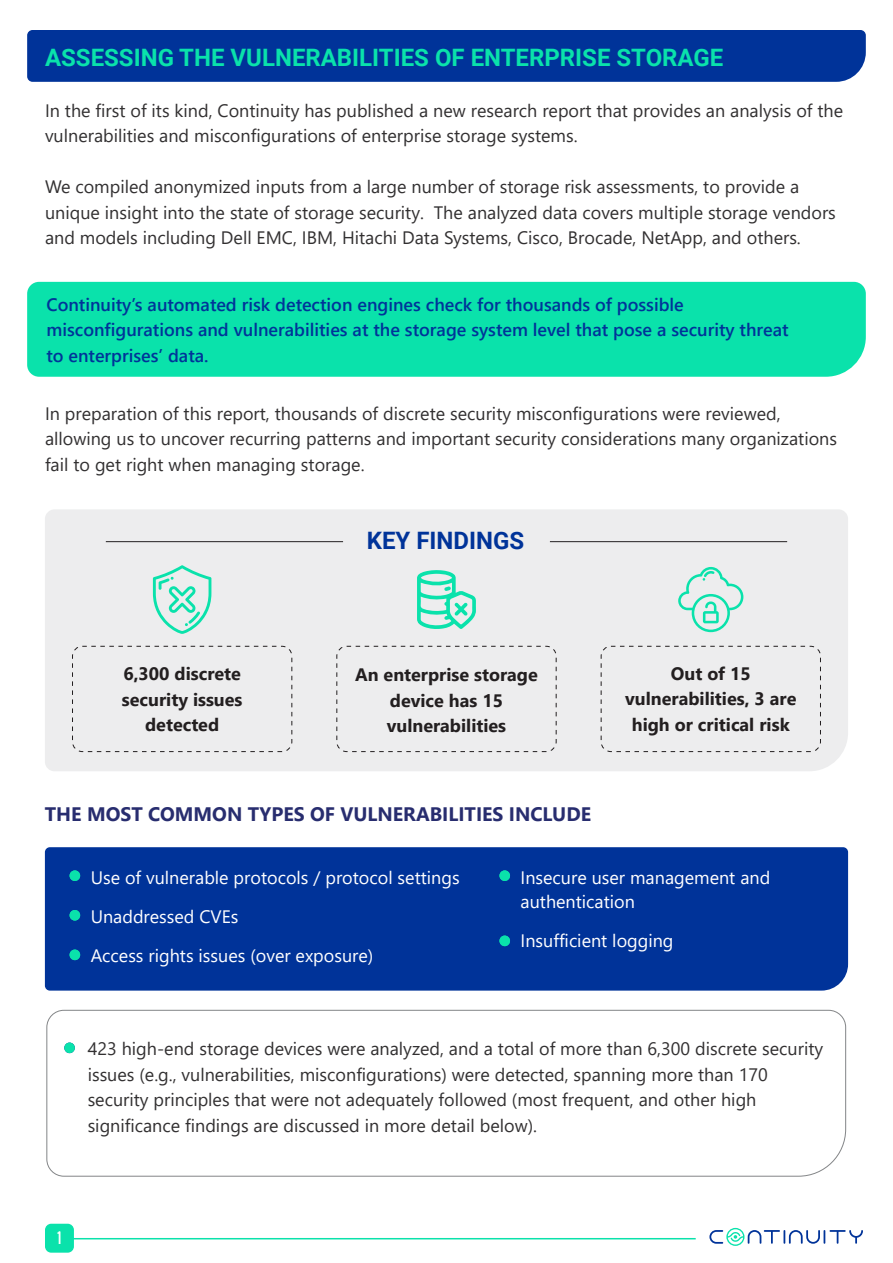
<style>
.page{position:relative;width:893px;height:1263px;background:#fff}
.page>*{position:absolute;margin:0;border:0;box-sizing:border-box;transform-origin:0 0}
.t1{font:700 24px "Roboto";color:#0ae2ab}
.t2{font:700 24px "Roboto";color:#039}
.t3{font:700 19.5px "Segoe UI";color:#282d6f}
.t4{font:18px/25.5px "Segoe UI";color:#323031}
.t5{font:600 18px/25.5px "Segoe UI";color:#039}
.t6{font:18px/39px "Segoe UI";color:#fff}
.t7{font:700 18px/25.5px "Segoe UI";color:#231f20;text-align:center}
.t8{font:18px "Big Noodle Titling";color:#fff}
</style>
<div class="page">
<div style="left:27px;top:30px;width:839px;height:52px;background:#039"></div>
<div style="left:45px;top:509px;width:803px;height:262px;background:#ededee"></div>
<div style="left:45px;top:847px;width:803px;height:143px;background:#039"></div>
<div style="left:72px;top:646px;width:220px;height:106px;border:1px dashed #231f20;border-radius:10px"></div>
<div style="left:336px;top:646px;width:220px;height:106px;border:1px dashed #231f20;border-radius:10px"></div>
<div style="left:601px;top:646px;width:220px;height:106px;border:1px dashed #231f20;border-radius:10px"></div>
<div style="left:70px;top:870px;width:10px;height:11px;background:#0ae2ab;border-radius:50%"></div>
<div style="left:70px;top:910px;width:10px;height:10px;background:#0ae2ab;border-radius:50%"></div>
<div style="left:70px;top:949px;width:10px;height:11px;background:#0ae2ab;border-radius:50%"></div>
<div style="left:499px;top:870px;width:11px;height:11px;background:#0ae2ab;border-radius:50%"></div>
<div style="left:499px;top:935px;width:11px;height:11px;background:#0ae2ab;border-radius:50%"></div>
<svg style="left:709px;top:1228px;width:154px;height:18px"></svg>
<div style="left:45px;top:1224px;width:29px;height:29px;background:#0ae2ab;border-radius:6px"></div>
<hr style="left:68px;top:1238px;width:628px;height:1px;background:#0ae2ab">
<svg style="left:153px;top:565px;width:58px;height:69px;background:#b5eadd"></svg>
<svg style="left:417px;top:570px;width:59px;height:59px;background:#97e8d4"></svg>
<svg style="left:678px;top:567px;width:65px;height:65px;background:#c0eae0"></svg>
<hr style="left:106px;top:541px;width:237px;height:1px;background:#231f20">
<hr style="left:550px;top:541px;width:237px;height:1px;background:#231f20">
<div style="left:27px;top:282px;width:839px;height:95px;background:#0ae2ab"></div>
<svg style="left:46px;top:1009px;width:800px;height:168px"></svg>
<div style="left:64px;top:1042px;width:11px;height:11px;background:#0ae2ab;border-radius:50%"></div>
<h1 class="t1" style="left:45px;top:40px;width:680px">ASSESSING THE VULNERABILITIES OF ENTERPRISE STORAGE</h1>
<p class="t4" style="left:45px;top:96px;width:800px">In the first of its kind, Continuity has published a new research report that provides an analysis of the vulnerabilities and misconfigurations of enterprise storage systems.</p>
<p class="t4" style="left:45px;top:173px;width:792px">We compiled anonymized inputs from a large number of storage risk assessments, to provide a unique insight into the state of storage security. The analyzed data covers multiple storage vendors and models including Dell EMC, IBM, Hitachi Data Systems, Cisco, Brocade, NetApp, and others.</p>
<p class="t5" style="left:46px;top:290px;width:744px">Continuity’s automated risk detection engines check for thousands of possible misconfigurations and vulnerabilities at the storage system level that pose a security threat to enterprises’ data.</p>
<p class="t4" style="left:45px;top:399px;width:793px">In preparation of this report, thousands of discrete security misconfigurations were reviewed, allowing us to uncover recurring patterns and important security considerations many organizations fail to get right when managing storage.</p>
<p class="t7" style="left:122px;top:660px;width:122px">6,300 discrete security issues detected</p>
<h1 class="t2" style="left:367px;top:524px;width:159px">KEY FINDINGS</h1>
<p class="t7" style="left:355px;top:661px;width:184px">An enterprise storage device has 15 vulnerabilities</p>
<p class="t7" style="left:625px;top:659px;width:173px">Out of 15 vulnerabilities, 3 are high or critical risk</p>
<p class="t3" style="left:45px;top:796px;width:548px">THE MOST COMMON TYPES OF VULNERABILITIES INCLUDE</p>
<p class="t6" style="left:91px;top:856px;width:370px">Use of vulnerable protocols / protocol settings<br>Unaddressed CVEs<br>Access rights issues (over exposure)</p>
<p class="t6" style="left:521px;top:864px;width:251px;line-height:24px">Insecure user management and authentication</p>
<p class="t6" style="left:521px;top:919px;width:154px">Insufficient logging</p>
<p class="t4" style="left:88px;top:1034px;width:737px">423 high-end storage devices were analyzed, and a total of more than 6,300 discrete security issues (e.g., vulnerabilities, misconfigurations) were detected, spanning more than 170 security principles that were not adequately followed (most frequent, and other high significance findings are discussed in more detail below).</p>
<p class="t8" style="left:57px;top:1228px;width:6px">1</p>
</div>
